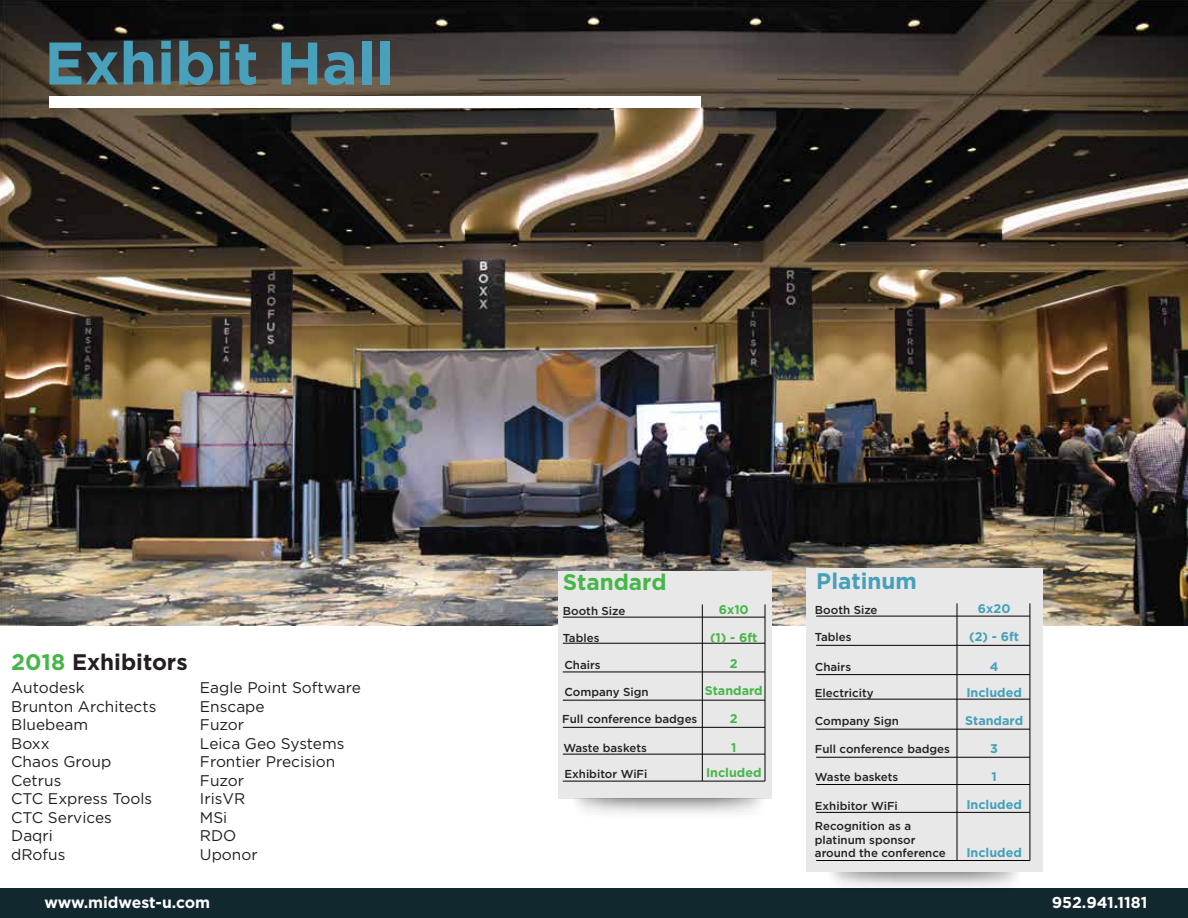
<style>
.page{position:relative;width:1188px;height:918px;background:#fff}
.page>*{position:absolute;margin:0;border:0;box-sizing:border-box;transform-origin:0 0}
.t1{font:700 60px "Gotham";color:#49a0ba}
.t2{font:700 22.5px "Gotham";color:#231f20}
.t3{font:700 22.5px "Gotham";color:#47b649}
.t4{font:700 22.5px "Gotham";color:#47a0ba}
.t5{font:700 15.75px "Gotham";color:#fff}
.t6{font:15.45px/18.6px "Gotham";color:#231f20}
.t7{font:700 12.6px/27.6px "Gotham";color:#47a0ba;text-align:center}
.t8{font:700 12.6px/27.6px "Gotham";color:#47b649;text-align:center}
.t9{font:500 11.55px/13.8px "Gotham";color:#231f20}
.s1{color:#46b649}
</style>
<div class="page">
<img style="left:0;top:0;width:1188px;height:626px">
<div style="left:558px;top:571px;width:214px;height:228px;background:#e8e8e8"></div>
<div style="left:806px;top:568px;width:236px;height:304px;background:#e8e8e8"></div>
<hr style="left:563px;top:617px;width:202px;height:1px;background:#010101">
<hr style="left:563px;top:643px;width:202px;height:1px;background:#010101">
<hr style="left:563px;top:672px;width:202px;height:1px;background:#010101">
<hr style="left:563px;top:700px;width:202px;height:1px;background:#010101">
<hr style="left:563px;top:727px;width:202px;height:1px;background:#010101">
<hr style="left:563px;top:754px;width:202px;height:1px;background:#010101">
<hr style="left:563px;top:781px;width:202px;height:1px;background:#010101">
<hr style="left:702px;top:604px;width:1px;height:177px;background:#010101">
<hr style="left:765px;top:604px;width:1px;height:177px;background:#010101">
<hr style="left:816px;top:616px;width:214px;height:1px;background:#010101">
<hr style="left:816px;top:645px;width:214px;height:1px;background:#010101">
<hr style="left:816px;top:699px;width:214px;height:1px;background:#010101">
<hr style="left:816px;top:729px;width:214px;height:1px;background:#010101">
<hr style="left:816px;top:757px;width:214px;height:1px;background:#010101">
<hr style="left:816px;top:812px;width:214px;height:1px;background:#010101">
<hr style="left:816px;top:860px;width:214px;height:1px;background:#010101">
<hr style="left:816px;top:784px;width:214px;height:1px;background:#010101">
<hr style="left:816px;top:674px;width:214px;height:1px;background:#010101">
<hr style="left:957px;top:603px;width:1px;height:258px;background:#010101">
<hr style="left:1030px;top:603px;width:1px;height:258px;background:#010101">
<div style="left:0;top:888px;width:1188px;height:30px;background:#11282f"></div>
<svg style="left:575px;top:798px;width:186px;height:15px"></svg>
<svg style="left:831px;top:872px;width:186px;height:15px"></svg>
<div style="left:49px;top:96px;width:651px;height:11px;background:#fff"></div>
<h1 class="t1" style="left:44px;top:24px;width:351px">Exhibit Hall</h1>
<h2 class="t2" style="left:11px;top:647px;width:178px"><span class="s1">2018</span> Exhibitors</h2>
<h3 class="t6" style="left:11px;top:678px;width:147px">Autodesk<br>Brunton Architects<br>Bluebeam<br>Boxx<br>Chaos Group<br>Cetrus<br>CTC Express Tools<br>CTC Services<br>Daqri<br>dRofus</h3>
<h3 class="t6" style="left:200px;top:678px;width:162px">Eagle Point Software<br>Enscape<br>Fuzor<br>Leica Geo Systems<br>Frontier Precision<br>Fuzor<br>IrisVR<br>MSi<br>RDO<br>Uponor</h3>
<h2 class="t3" style="left:563px;top:567px;width:105px">Standard</h2>
<p class="t9" style="left:563px;top:603px;width:64px">Booth Size</p>
<p class="t9" style="left:563px;top:631px;width:38px">Tables</p>
<p class="t9" style="left:564px;top:657px;width:38px">Chairs</p>
<p class="t8" style="left:710px;top:596px;width:49px">6x10 (1) - 6ft</p>
<p class="t8" style="left:730px;top:650px;width:9px">2</p>
<p class="t9" style="left:564px;top:685px;width:86px">Company Sign</p>
<p class="t8" style="left:705px;top:677px;width:59px">Standard</p>
<p class="t9" style="left:562px;top:712px;width:137px">Full conference badges</p>
<p class="t8" style="left:730px;top:704px;width:9px">2</p>
<p class="t8" style="left:731px;top:733px;width:7px">1</p>
<p class="t9" style="left:563px;top:741px;width:85px">Waste baskets</p>
<p class="t9" style="left:564px;top:767px;width:85px">Exhibitor WiFi</p>
<p class="t8" style="left:706px;top:759px;width:57px">Included</p>
<h2 class="t4" style="left:816px;top:566px;width:102px">Platinum</h2>
<p class="t9" style="left:815px;top:602px;width:64px">Booth Size</p>
<p class="t9" style="left:815px;top:630px;width:38px">Tables</p>
<p class="t9" style="left:815px;top:660px;width:38px">Chairs</p>
<p class="t9" style="left:815px;top:686px;width:60px">Electricity</p>
<p class="t7" style="left:969px;top:595px;width:52px">6x20 (2) - 6ft</p>
<p class="t7" style="left:990px;top:653px;width:10px">4</p>
<p class="t7" style="left:966px;top:678px;width:57px">Included</p>
<p class="t9" style="left:815px;top:714px;width:86px">Company Sign</p>
<p class="t7" style="left:965px;top:706px;width:59px">Standard</p>
<p class="t9" style="left:815px;top:742px;width:137px">Full conference badges</p>
<p class="t7" style="left:990px;top:734px;width:9px">3</p>
<p class="t7" style="left:992px;top:763px;width:7px">1</p>
<p class="t9" style="left:815px;top:770px;width:85px">Waste baskets</p>
<p class="t9" style="left:815px;top:798px;width:85px">Exhibitor WiFi</p>
<p class="t7" style="left:966px;top:791px;width:57px">Included</p>
<p class="t9" style="left:815px;top:819px;width:132px">Recognition as a platinum sponsor around the conference</p>
<p class="t7" style="left:966px;top:839px;width:57px">Included</p>
<h3 class="t5" style="left:44px;top:892px;width:167px">www.midwest-u.com</h3>
<h3 class="t5" style="left:1052px;top:892px;width:97px">952.941.1181</h3>
</div>
